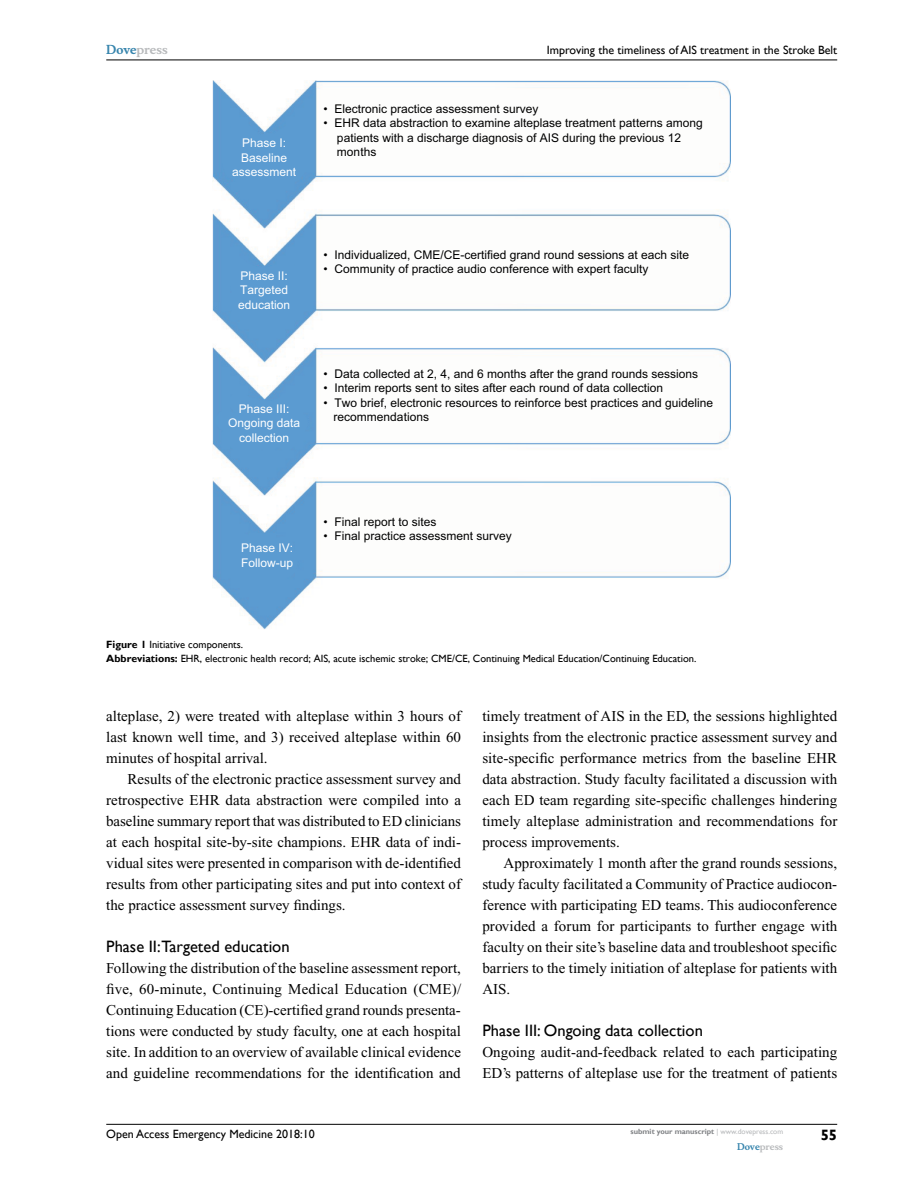
<style>
.page{position:relative;width:918px;height:1188px;background:#fff}
.page>*{position:absolute;margin:0;border:0;box-sizing:border-box;transform-origin:0 0}
.t1{font:16.5px "Gill Sans";color:#000}
.t2{font:15px/21px "Times New Roman";color:#000;text-align:justify}
.t3{font:700 15px "Gill Sans";color:#000}
.t4{font:12px/14.4px "Arial";color:#000}
.t5{font:12px/14.4px "Arial";color:#fff}
.t6{font:12px "Gill Sans";color:#000}
.t7{font:700 12px "Musee";color:#b8babc}
.t8{font:10.5px/13.5px "Gill Sans";color:#000}
.t9{font:700 9px "Musee";color:#b8babc}
.t10{font:700 7.5px "Gill Sans";color:#808285}
.s1{color:#3785ad}
.s2{font-weight:700}
.s3{font-weight:400;color:#b8babc}
</style>
<div class="page">
<hr style="left:106px;top:1124px;width:731px;height:1px;background:#000">
<hr style="left:106px;top:60px;width:731px;height:1px;background:#000">
<img style="left:213px;top:81px;width:518px;height:548px">
<p class="t7" style="left:106px;top:43px;width:63px"><span class="s1">Dove</span>press</p>
<p class="t5" style="left:232px;top:136px;width:66px;text-align:center">Phase I:<br>Baseline assessment</p>
<p class="t6" style="left:547px;top:43px;width:292px">Improving the timeliness of AIS treatment in the Stroke Belt</p>
<p class="t4" style="left:324px;top:102px;width:216px">• Electronic practice assessment survey</p>
<p class="t4" style="left:337px;top:116px;width:367px;text-indent:-13px">• EHR data abstraction to examine alteplase treatment patterns among patients with a discharge diagnosis of AIS during the previous 12 months</p>
<p class="t5" style="left:238px;top:269px;width:54px">Phase II:<br>Targeted education</p>
<p class="t5" style="left:228px;top:402px;width:74px;text-align:center">Phase III:<br>Ongoing data collection</p>
<p class="t4" style="left:324px;top:248px;width:367px">• Individualized, CME/CE-certified grand round sessions at each site</p>
<p class="t4" style="left:324px;top:262px;width:326px">• Community of practice audio conference with expert faculty</p>
<p class="t4" style="left:324px;top:367px;width:376px">• Data collected at 2, 4, and 6 months after the grand rounds sessions</p>
<p class="t4" style="left:324px;top:381px;width:341px">• Interim reports sent to sites after each round of data collection</p>
<p class="t4" style="left:334px;top:395px;width:381px;text-indent:-10px">• Two brief, electronic resources to reinforce best practices and guideline recommendations</p>
<p class="t5" style="left:241px;top:541px;width:54px">Phase IV:<br>Follow-up</p>
<p class="t4" style="left:324px;top:515px;width:114px">• Final report to sites</p>
<p class="t4" style="left:324px;top:529px;width:190px">• Final practice assessment survey</p>
<p class="t8" style="left:106px;top:638px;width:592px"><span class="s2">Figure 1</span> Initiative components.<br><span class="s2">Abbreviations:</span> EHR, electronic health record; AIS, acute ischemic stroke; CME/CE, Continuing Medical Education/Continuing Education.</p>
<p class="t2" style="left:106px;top:706px;width:356px">alteplase, 2) were treated with alteplase within 3 hours of last known well time, and 3) received alteplase within 60 minutes of hospital arrival.</p>
<p class="t2" style="left:106px;top:769px;width:356px;text-indent:21px">Results of the electronic practice assessment survey and retrospective EHR data abstraction were compiled into a baseline summary report that was distributed to ED clinicians at each hospital site-by-site champions. EHR data of indi&shy;vidual sites were presented in comparison with de-identified results from other participating sites and put into context of the practice assessment survey findings.</p>
<p class="t1" style="left:106px;top:937px;width:185px">Phase II :Targeted education</p>
<p class="t2" style="left:106px;top:958px;width:356px">Following the distribution of the baseline assessment report, five, 60-minute, Continuing Medical Education (CME)/ Continuing Education (CE)-certified grand rounds presenta&shy;tions were conducted by study faculty, one at each hospital site. In addition to an overview of available clinical evidence and guideline recommendations for the identification and</p>
<p class="t2" style="left:482px;top:706px;width:357px">timely treatment of AIS in the ED, the sessions highlighted insights from the electronic practice assessment survey and site-specific performance metrics from the baseline EHR data abstraction. Study faculty facilitated a discussion with each ED team regarding site-specific challenges hindering timely alteplase administration and recommendations for process improvements.</p>
<p class="t2" style="left:482px;top:853px;width:357px;text-indent:21px">Approximately 1 month after the grand rounds sessions, study faculty facilitated a Community of Practice audiocon&shy;ference with participating ED teams. This audioconference provided a forum for participants to further engage with faculty on their site’s baseline data and troubleshoot specific barriers to the timely initiation of alteplase for patients with AIS.</p>
<p class="t1" style="left:482px;top:1021px;width:222px">Phase III : Ongoing data collection</p>
<p class="t2" style="left:482px;top:1042px;width:356px">Ongoing audit-and-feedback related to each participating<br>ED’s patterns of alteplase use for the treatment of patients</p>
<p class="t6" style="left:106px;top:1127px;width:210px">Open Access Emergency Medicine 2018:10</p>
<p class="t10" style="left:631px;top:1127px;width:154px">submit your manuscript <span class="s3">| www.dovepress.com</span></p>
<p class="t9" style="left:737px;top:1141px;width:48px"><span class="s1">Dove</span>press</p>
<p class="t3" style="left:821px;top:1126px;width:18px">55</p>
</div>
